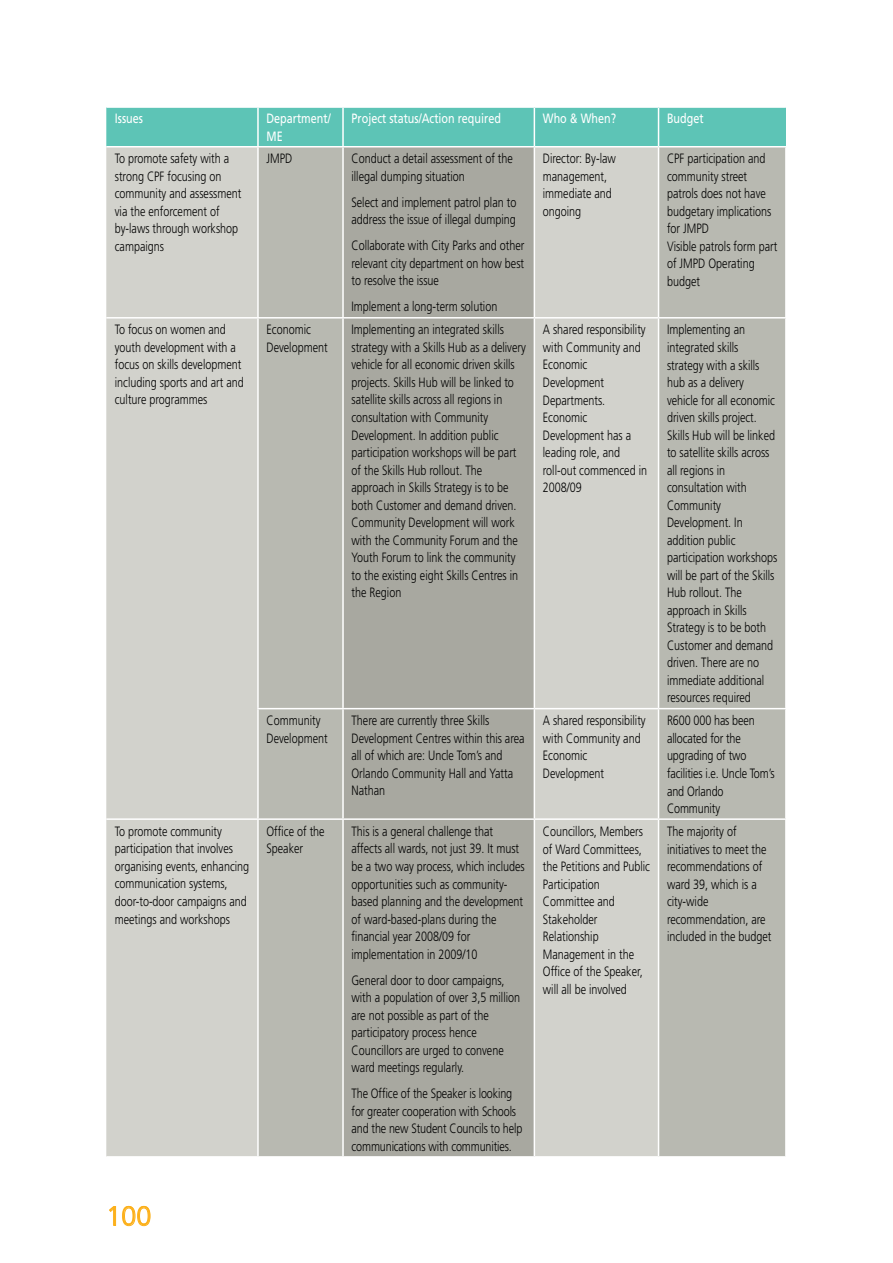
<style>
.page{position:relative;width:893px;height:1263px;background:#fff}
.page>*{position:absolute;margin:0;border:0;box-sizing:border-box;transform-origin:0 0}
.t1{font:300 27px "Frutiger";color:#fcaf17}
.t2{font:300 13.5px/17.5px "Frutiger";color:#000;scale:.8 1}
.t3{font:13.5px/17.5px "Frutiger";color:#fff;scale:.8 1}
</style>
<div class="page">
<svg style="left:109px;top:1206px;width:7px;height:20px"></svg>
<svg style="left:122px;top:1206px;width:28px;height:20px"></svg>
<div style="left:106px;top:108px;width:552px;height:38px;background:#5dc4b6"></div>
<div style="left:658px;top:107px;width:128px;height:40px;background:#5dc4b6"></div>
<div style="left:106px;top:147px;width:151px;height:1009px;background:#d2d2cc"></div>
<svg style="left:259px;top:147px;width:526px;height:1009px;background:#c6c6c0"></svg>
<div style="left:344px;top:147px;width:190px;height:1009px;background:#a8a8a0"></div>
<hr style="left:257px;top:108px;width:2px;height:38px;background:#fff">
<hr style="left:342px;top:108px;width:2px;height:38px;background:#fff">
<hr style="left:534px;top:108px;width:1px;height:38px;background:#fff">
<hr style="left:658px;top:106px;width:128px;height:2px;background:#fff">
<hr style="left:658px;top:108px;width:1px;height:38px;background:#fff">
<hr style="left:342px;top:147px;width:2px;height:170px;background:#fff">
<hr style="left:534px;top:147px;width:1px;height:170px;background:#fff">
<hr style="left:658px;top:146px;width:129px;height:1px;background:#fff">
<hr style="left:658px;top:147px;width:1px;height:170px;background:#fff">
<hr style="left:342px;top:319px;width:2px;height:389px;background:#fff">
<hr style="left:534px;top:319px;width:1px;height:389px;background:#fff">
<hr style="left:658px;top:319px;width:1px;height:389px;background:#fff">
<hr style="left:342px;top:709px;width:2px;height:109px;background:#fff">
<hr style="left:534px;top:709px;width:1px;height:109px;background:#fff">
<hr style="left:658px;top:709px;width:1px;height:109px;background:#fff">
<hr style="left:342px;top:820px;width:2px;height:336px;background:#fff">
<hr style="left:534px;top:820px;width:1px;height:336px;background:#fff">
<hr style="left:658px;top:820px;width:1px;height:336px;background:#fff">
<hr style="left:106px;top:317px;width:152px;height:2px;background:#fff">
<hr style="left:258px;top:317px;width:85px;height:2px;background:#fff">
<hr style="left:343px;top:317px;width:191px;height:2px;background:#fff">
<hr style="left:534px;top:317px;width:124px;height:2px;background:#fff">
<hr style="left:658px;top:317px;width:129px;height:2px;background:#fff">
<hr style="left:257px;top:708px;width:86px;height:1px;background:#fff">
<hr style="left:343px;top:708px;width:191px;height:1px;background:#fff">
<hr style="left:534px;top:708px;width:124px;height:1px;background:#fff">
<hr style="left:658px;top:708px;width:129px;height:1px;background:#fff">
<hr style="left:106px;top:818px;width:152px;height:2px;background:#fff">
<hr style="left:258px;top:818px;width:85px;height:2px;background:#fff">
<hr style="left:343px;top:818px;width:191px;height:2px;background:#fff">
<hr style="left:534px;top:818px;width:124px;height:2px;background:#fff">
<hr style="left:658px;top:818px;width:129px;height:2px;background:#fff">
<p class="t3" style="left:115px;top:110px;width:37px">Issues</p>
<p class="t3" style="left:266px;top:110px;width:82px">Department/<br>ME</p>
<p class="t3" style="left:351px;top:110px;width:188px">Project status/Action required</p>
<p class="t3" style="left:543px;top:110px;width:93px">Who &amp; When?</p>
<p class="t3" style="left:667px;top:110px;width:47px">Budget</p>
<p class="t2" style="left:115px;top:150px;width:160px">To promote safety with a strong CPF focusing on community and assessment via the enforcement of by-laws through workshop campaigns</p>
<p class="t2" style="left:266px;top:150px;width:34px">JMPD</p>
<p class="t2" style="left:351px;top:150px;width:203px">Conduct a detail assessment of the illegal dumping situation</p>
<p class="t2" style="left:543px;top:150px;width:93px">Director: By-law management, immediate and ongoing</p>
<p class="t2" style="left:667px;top:150px;width:139px">CPF participation and community street patrols does not have budgetary implications for JMPD<br>Visible patrols form part of JMPD Operating budget</p>
<p class="t2" style="left:351px;top:193px;width:208px">Select and implement patrol plan to address the issue of illegal dumping</p>
<p class="t2" style="left:351px;top:237px;width:218px;text-align:justify">Collaborate with City Parks and other relevant city department on how best to resolve the issue</p>
<p class="t2" style="left:351px;top:298px;width:184px">Implement a long-term solution</p>
<p class="t2" style="left:115px;top:321px;width:163px">To focus on women and youth development with a focus on skills development including sports and art and culture programmes</p>
<p class="t2" style="left:266px;top:321px;width:78px">Economic<br>Development</p>
<p class="t2" style="left:351px;top:321px;width:219px">Implementing an integrated skills strategy with a Skills Hub as a delivery vehicle for all economic driven skills projects. Skills Hub will be linked to satellite skills across all regions in consultation with Community Development. In addition public participation workshops will be part of the Skills Hub rollout. The approach in Skills Strategy is to be both Customer and demand driven.<br>Community Development will work with the Community Forum and the Youth Forum to link the community to the existing eight Skills Centres in the Region</p>
<p class="t2" style="left:543px;top:321px;width:132px">A shared responsibility with Community and<br>Economic<br>Development<br>Departments.<br>Economic<br>Development has a leading role, and roll-out commenced in<br>2008/09</p>
<p class="t2" style="left:667px;top:321px;width:139px">Implementing an integrated skills strategy with a skills hub as a delivery vehicle for all economic driven skills project.<br>Skills Hub will be linked to satellite skills across all regions in consultation with<br>Community<br>Development. In addition public participation workshops will be part of the Skills<br>Hub rollout. The approach in Skills<br>Strategy is to be both<br>Customer and demand driven. There are no immediate additional resources required</p>
<p class="t2" style="left:266px;top:712px;width:78px">Community<br>Development</p>
<p class="t2" style="left:351px;top:712px;width:218px">There are currently three Skills<br>Development Centres within this area all of which are: Uncle Tom’s and<br>Orlando Community Hall and Yatta<br>Nathan</p>
<p class="t2" style="left:543px;top:712px;width:130px">A shared responsibility with Community and<br>Economic<br>Development</p>
<p class="t2" style="left:667px;top:712px;width:136px">R600 000 has been allocated for the upgrading of two facilities i.e. Uncle Tom’s and Orlando<br>Community</p>
<p class="t2" style="left:115px;top:822px;width:170px">To promote community participation that involves organising events, enhancing communication systems, door-to-door campaigns and meetings and workshops</p>
<p class="t2" style="left:266px;top:822px;width:74px">Office of the<br>Speaker</p>
<p class="t2" style="left:351px;top:822px;width:218px">This is a general challenge that affects all wards, not just 39. It must be a two way process, which includes opportunities such as community&shy;based planning and the development of ward-based-plans during the financial year 2008/09 for implementation in 2009/10</p>
<p class="t2" style="left:351px;top:971px;width:212px">General door to door campaigns, with a population of over 3,5 million are not possible as part of the participatory process hence<br>Councillors are urged to convene ward meetings regularly.</p>
<p class="t2" style="left:351px;top:1085px;width:215px">The Office of the Speaker is looking for greater cooperation with Schools and the new Student Councils to help communications with communities.</p>
<p class="t2" style="left:543px;top:822px;width:135px">Councillors, Members of Ward Committees, the Petitions and Public<br>Participation<br>Committee and<br>Stakeholder<br>Relationship<br>Management in the<br>Office of the Speaker, will all be involved</p>
<p class="t2" style="left:667px;top:822px;width:132px">The majority of initiatives to meet the recommendations of ward 39, which is a city-wide recommendation, are included in the budget</p>
<p class="t1" style="left:106px;top:1201px;width:47px">100</p>
</div>
